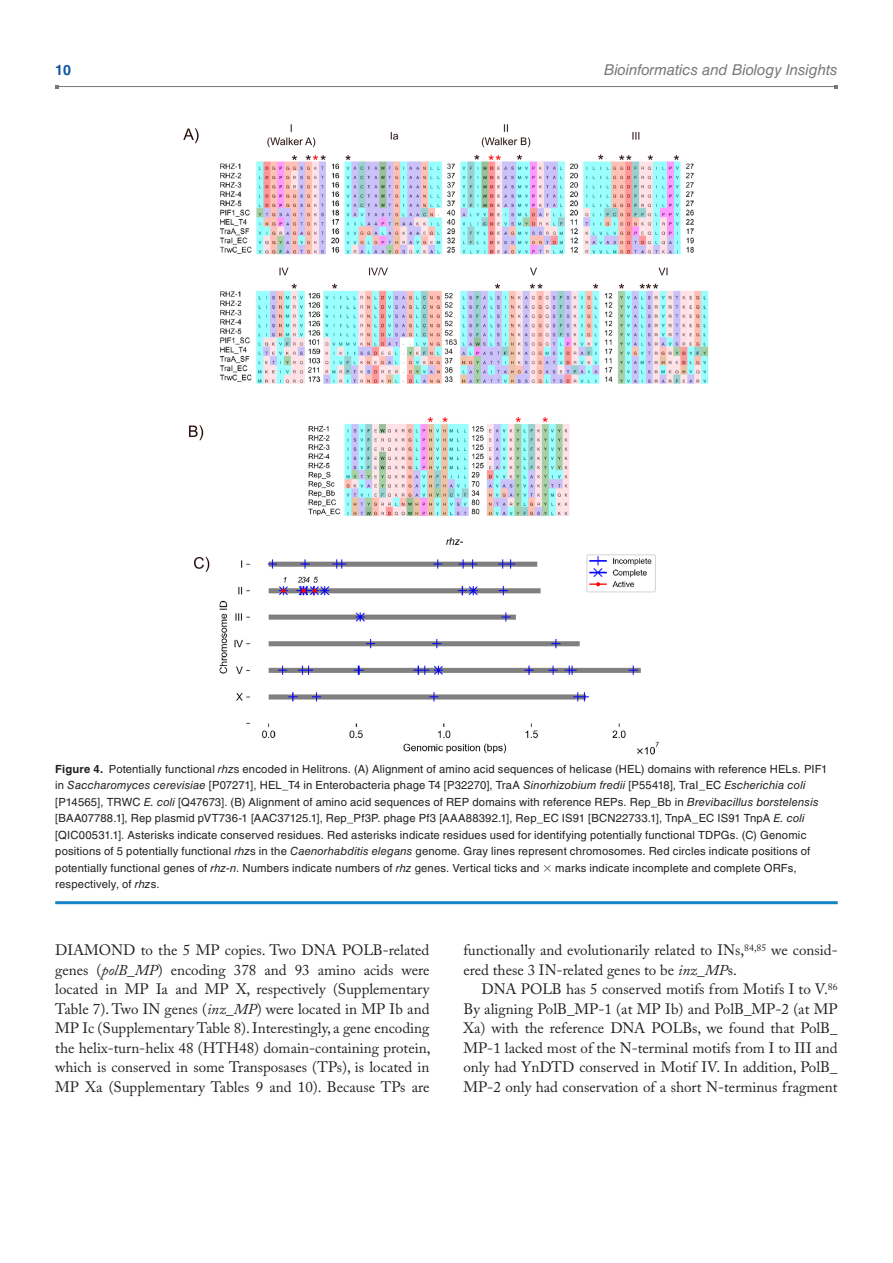
<style>
.page{position:relative;width:893px;height:1263px;background:#fff}
.page>*{position:absolute;margin:0;border:0;box-sizing:border-box;transform-origin:0 0}
.t1{font:15px/19.5px "Adobe Caslon Pro";color:#231f20;text-align:justify}
.t2{font:italic 15px "Helvetica LT Std";letter-spacing:-.005em;color:#76787b}
.t3{font:700 14.25px "Helvetica LT Std";color:#1055a4}
.t4{font:11.25px/16.5px "Helvetica LT Std";letter-spacing:.015em;color:#231f20}
.s1{font-weight:700}
.s2{font-style:italic}
</style>
<div class="page">
<hr style="left:57px;top:86px;width:779px;height:1px;background:#76787b">
<hr style="left:55px;top:901px;width:783px;height:3px;background:#1582c5">
<img style="left:183px;top:124px;width:526px;height:631px">
<p class="t3" style="left:55px;top:61px;width:17px">10</p>
<h1 class="t2" style="left:604px;top:61px;width:235px">Bioinformatics and Biology Insights</h1>
<p class="t4" style="left:55px;top:761px;width:774px"><span class="s1">Figure 4.</span> Potentially functional <span class="s2">rhz</span>s encoded in Helitrons. (A) Alignment of amino acid sequences of helicase (HEL) domains with reference HELs. PIF1 in <span class="s2">Saccharomyces cerevisiae</span> [P07271], HEL_T4 in Enterobacteria phage T4 [P32270], TraA <span class="s2">Sinorhizobium fredii</span> [P55418], TraI_EC <span class="s2">Escherichia coli </span>[P14565], TRWC <span class="s2">E. coli</span> [Q47673]. (B) Alignment of amino acid sequences of REP domains with reference REPs. Rep_Bb in <span class="s2">Brevibacillus borstelensis </span>[BAA07788.1], Rep plasmid pVT736-1 [AAC37125.1], Rep_Pf3P. phage Pf3 [AAA88392.1], Rep_EC IS91 [BCN22733.1], TnpA_EC IS91 TnpA <span class="s2">E. coli </span>[QIC00531.1]. Asterisks indicate conserved residues. Red asterisks indicate residues used for identifying potentially functional TDPGs. (C) Genomic positions of 5 potentially functional <span class="s2">rhz</span>s in the <span class="s2">Caenorhabditis elegans</span> genome. Gray lines represent chromosomes. Red circles indicate positions of potentially functional genes of <span class="s2">rhz-n</span>. Numbers indicate numbers of <span class="s2">rhz</span> genes. Vertical ticks and</p>
<p class="t4" style="left:555px;top:860px;width:243px">marks indicate incomplete and complete ORFs,</p>
<p class="t4" style="left:55px;top:876px;width:106px">respectively, of <span class="s2">rhz</span>s.</p>
<p class="t1" style="left:55px;top:940px;width:377px">DIAMOND to the 5 MP copies. Two DNA POLB-related genes (<span class="s2">polB_MP</span>) encoding 378 and 93 amino acids were located in MP Ia and MP X, respectively (Supplementary Table 7). Two IN genes (<span class="s2">inz_MP</span>) were located in MP Ib and MP Ic (Supplementary Table 8). Interestingly, a gene encoding the helix-turn-helix 48 (HTH48) domain-containing protein, which is conserved in some Transposases (TPs), is located in MP Xa (Supplementary Tables 9 and 10). Because TPs are</p>
<h1 class="t1" style="left:463px;top:940px;width:376px">functionally and evolutionarily related to INs,<sup>84,85</sup> we consid&shy;ered these 3 IN-related genes to be <span class="s2">inz_MP</span>s.</h1>
<p class="t1" style="left:463px;top:979px;width:376px;text-indent:18px">DNA POLB has 5 conserved motifs from Motifs I to V.<sup>86<br></sup>By aligning PolB_MP-1 (at MP Ib) and PolB_MP-2 (at MP Xa) with the reference DNA POLBs, we found that PolB_ MP-1 lacked most of the N-terminal motifs from I to III and only had YnDTD conserved in Motif IV. In addition, PolB_ MP-2 only had conservation of a short N-terminus fragment</p>
</div>
